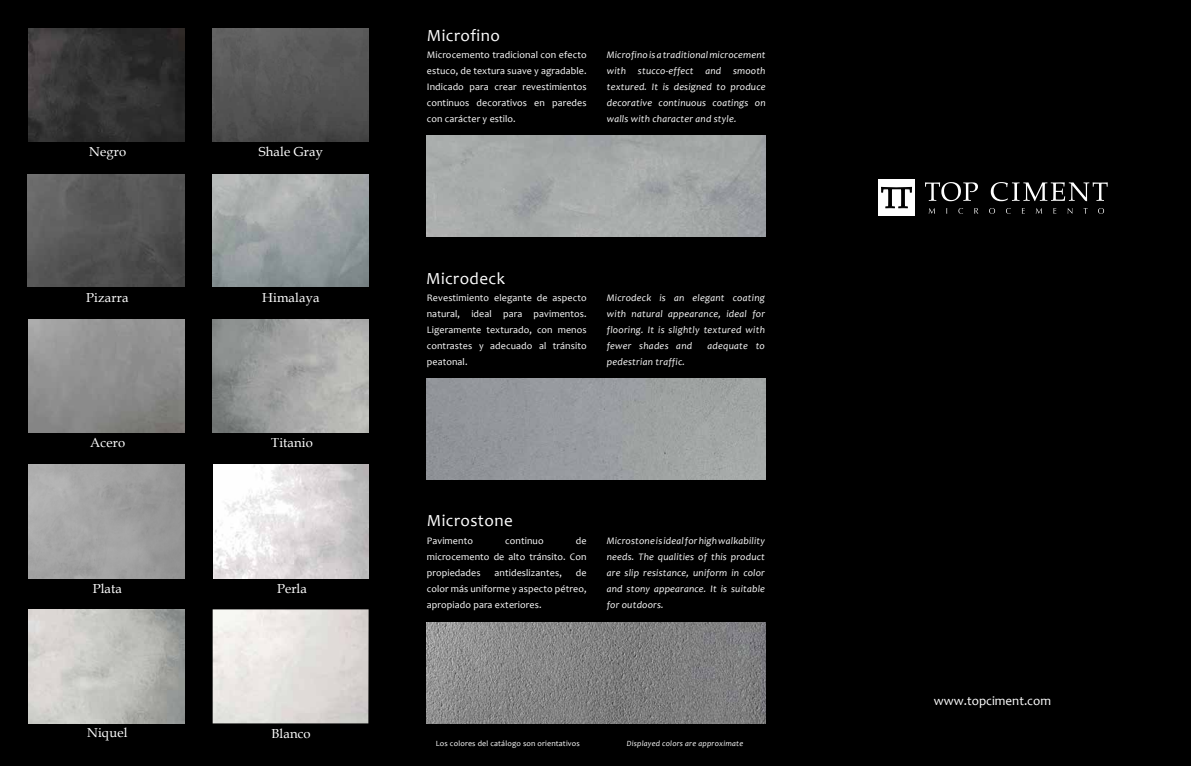
<style>
.page{position:relative;width:1191px;height:766px;background:#fff}
.page>*{position:absolute;margin:0;border:0;box-sizing:border-box;transform-origin:0 0}
.t1{font:17px "Candara";letter-spacing:.025em;color:#fff}
.t2{font:13px "Book Antiqua";letter-spacing:.01em;color:#fff}
.t3{font:13px "Candara";color:#fff}
.t4{font:italic 10px/16px "Candara";letter-spacing:.02em;color:#fff;text-align:justify}
.t5{font:10px/16px "Candara";letter-spacing:.01em;color:#fff;text-align:justify}
.t6{font:8px "Candara";letter-spacing:.02em;color:#fff}
.t7{font:italic 8px "Candara";letter-spacing:.03em;color:#fff}
</style>
<div class="page">
<div style="left:0;top:0;width:1191px;height:765px;background:#000"></div>
<svg style="left:925px;top:182px;width:53px;height:19px"></svg>
<svg style="left:990px;top:182px;width:117px;height:19px"></svg>
<svg style="left:928px;top:208px;width:7px;height:5px"></svg>
<svg style="left:958px;top:208px;width:5px;height:6px"></svg>
<svg style="left:974px;top:208px;width:4px;height:5px"></svg>
<svg style="left:989px;top:208px;width:6px;height:6px"></svg>
<svg style="left:1006px;top:208px;width:4px;height:6px"></svg>
<svg style="left:1035px;top:208px;width:7px;height:5px"></svg>
<svg style="left:1053px;top:208px;width:3px;height:5px"></svg>
<svg style="left:1067px;top:208px;width:5px;height:6px"></svg>
<svg style="left:1098px;top:208px;width:6px;height:6px"></svg>
<div style="left:878px;top:179px;width:37px;height:37px;background:#fff"></div>
<svg style="left:881px;top:186px;width:31px;height:23px"></svg>
<img style="left:28px;top:28px;width:156px;height:114px">
<img style="left:28px;top:609px;width:156px;height:114px">
<img style="left:28px;top:174px;width:156px;height:112px">
<img style="left:28px;top:319px;width:156px;height:113px">
<img style="left:213px;top:464px;width:156px;height:114px">
<img style="left:28px;top:464px;width:156px;height:114px">
<img style="left:213px;top:609px;width:155px;height:114px">
<img style="left:213px;top:319px;width:156px;height:113px">
<img style="left:427px;top:136px;width:338px;height:100px">
<img style="left:427px;top:378px;width:338px;height:101px">
<img style="left:427px;top:622px;width:338px;height:101px">
<img style="left:213px;top:28px;width:156px;height:114px">
<img style="left:213px;top:174px;width:156px;height:112px">
<h2 class="t2" style="left:89px;top:143px;width:39px">Negro</h2>
<h2 class="t2" style="left:259px;top:143px;width:66px">Shale Gray</h2>
<h2 class="t2" style="left:86px;top:288px;width:44px">Pizarra</h2>
<h2 class="t2" style="left:262px;top:288px;width:59px">Himalaya</h2>
<h2 class="t2" style="left:90px;top:433px;width:36px">Acero</h2>
<h2 class="t2" style="left:271px;top:433px;width:43px">Titanio</h2>
<h2 class="t2" style="left:93px;top:579px;width:31px">Plata</h2>
<h2 class="t2" style="left:277px;top:579px;width:32px">Perla</h2>
<h2 class="t2" style="left:87px;top:723px;width:42px">Niquel</h2>
<h2 class="t2" style="left:271px;top:724px;width:41px">Blanco</h2>
<h1 class="t1" style="left:427px;top:24px;width:74px">Microfino</h1>
<p class="t5" style="left:427px;top:46px;width:161px">Microcemento tradicional con efecto estuco, de textura suave y agradable.<br>Indicado para crear revestimientos continuos decorativos en paredes con carácter y estilo.</p>
<p class="t4" style="left:607px;top:46px;width:160px">Microfino is a traditional microcement with stucco-effect and smooth textured. It is designed to produce decorative continuous coatings on walls with character and style.</p>
<h1 class="t1" style="left:426px;top:268px;width:80px">Microdeck</h1>
<p class="t5" style="left:427px;top:289px;width:161px">Revestimiento elegante de aspecto natural, ideal para pavimentos.<br>Ligeramente texturado, con menos contrastes y adecuado al tránsito peatonal.</p>
<p class="t4" style="left:607px;top:289px;width:160px">Microdeck is an elegant coating with natural appearance, ideal for flooring. It is slightly textured with fewer shades and</p>
<p class="t4" style="left:707px;top:337px;width:59px">adequate to</p>
<p class="t4" style="left:607px;top:353px;width:80px">pedestrian traffic.</p>
<h1 class="t1" style="left:427px;top:509px;width:87px">Microstone</h1>
<p class="t5" style="left:427px;top:532px;width:161px;text-indent:149px">de microcemento de alto tránsito. Con propiedades</p>
<p class="t5" style="left:427px;top:532px;width:48px">Pavimento</p>
<p class="t5" style="left:505px;top:532px;width:40px">continuo</p>
<p class="t5" style="left:494px;top:564px;width:69px">antideslizantes,</p>
<p class="t5" style="left:427px;top:564px;width:161px;text-indent:149px">de color más uniforme y aspecto pétreo, apropiado para exteriores.</p>
<p class="t4" style="left:607px;top:532px;width:160px">Microstone is ideal for high walkability needs. The qualities of this product are slip resistance, uniform in color and stony appearance. It is suitable for outdoors.</p>
<p class="t6" style="left:436px;top:738px;width:145px">Los colores del catálogo son orientativos</p>
<p class="t7" style="left:626px;top:738px;width:118px">Displayed colors are approximate</p>
<h2 class="t3" style="left:934px;top:692px;width:119px">www.topciment.com</h2>
</div>
